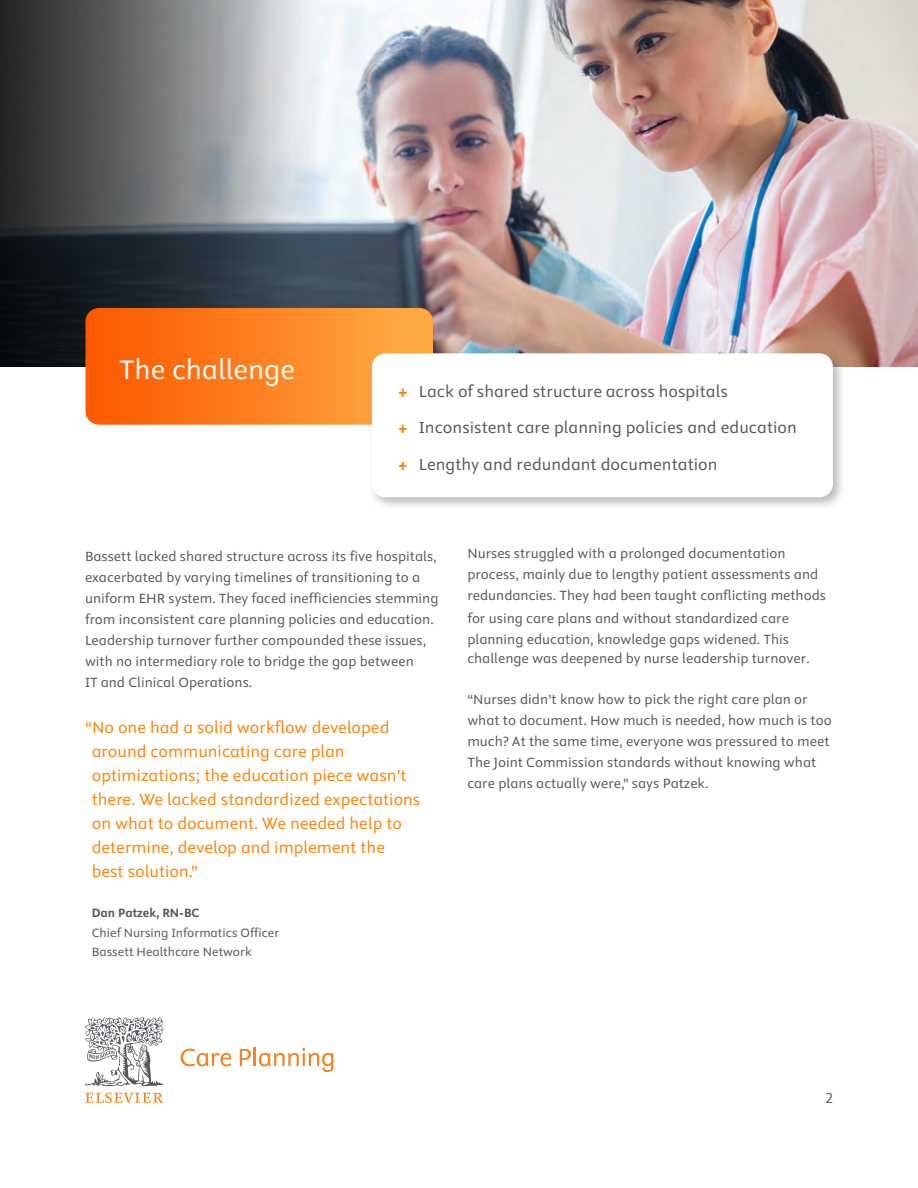
<style>
.page{position:relative;width:918px;height:1188px;background:#fff}
.page>*{position:absolute;margin:0;border:0;box-sizing:border-box;transform-origin:0 0}
.Header_1{font:30px "Elsevier Sans";color:#fff}
.In-line_quote{font:18px/24px "Elsevier Sans";color:#ff8200}
.t1{font:18px/35.4px "Elsevier Sans";color:#54565a}
.Body_copy{font:15px/21px "Elsevier Sans";color:#54565a}
.In-line_quote-2{font:15px/21px "Elsevier Sans";color:#54565a}
.t2{font:15px "Nexus Sans Offc Pro";color:#54565a}
.quote_attribution{font:13.5px/19.5px "Elsevier Sans";color:#54565a}
.s1{font-weight:700;color:#ff8200}
.s2{font-weight:700}
</style>
<div class="page">
<img style="left:809px;top:0;width:109px;height:366px">
<svg style="left:85px;top:1092px;width:78px;height:11px"></svg>
<svg style="left:85px;top:1017px;width:78px;height:69px"></svg>
<svg style="left:181px;top:1049px;width:50px;height:17px"></svg>
<svg style="left:240px;top:1048px;width:94px;height:24px"></svg>
<img style="left:0;top:0;width:809px;height:366px">
<svg style="left:86px;top:308px;width:347px;height:117px;background:#fd7d1e"></svg>
<div style="left:368px;top:350px;width:478px;height:160px;background:#231f20;opacity:.3"></div>
<div style="left:372px;top:353px;width:461px;height:144px;background:#fff;border-radius:14px"></div>
<p class="Header_1" style="left:119px;top:353px;width:177px">The challenge</p>
<p class="t1" style="left:399px;top:375px;width:400px"><span class="s1">+</span> Lack of shared structure across hospitals<br><span class="s1">+</span> Inconsistent care planning policies and education</p>
<p class="t1" style="left:399px;top:447px;width:321px"><span class="s1">+</span> Lengthy and redundant documentation</p>
<p class="In-line_quote-2" style="left:85px;top:546px;width:355px">Bassett lacked shared structure across its five hospitals, exacerbated by varying timelines of transitioning to a uniform EHR system. They faced inefficiencies stemming from inconsistent care planning policies and education.<br>Leadership turnover further compounded these issues, with no intermediary role to bridge the gap between<br>IT and Clinical Operations.</p>
<p class="In-line_quote" style="left:92px;top:716px;width:330px;text-indent:-7px">“No one had a solid workflow developed around communicating care plan optimizations; the education piece wasn’t there. We lacked standardized expectations on what to document. We needed help to determine, develop and implement the best solution.”</p>
<p class="quote_attribution" style="left:92px;top:904px;width:189px"><span class="s2">Dan Patzek, RN-BC<br></span>Chief Nursing Informatics Officer<br>Bassett Healthcare Network</p>
<p class="Body_copy" style="left:467px;top:543px;width:360px">Nurses struggled with a prolonged documentation process, mainly due to lengthy patient assessments and redundancies. They had been taught conflicting methods</p>
<p class="Body_copy" style="left:467px;top:608px;width:323px">for using care plans and without standardized care planning education, knowledge gaps widened. This</p>
<p class="Body_copy" style="left:467px;top:648px;width:344px">challenge was deepened by nurse leadership turnover.</p>
<p class="Body_copy" style="left:467px;top:689px;width:366px">“Nurses didn’t know how to pick the right care plan or what to document. How much is needed, how much is too much? At the same time, everyone was pressured to meet The Joint Commission standards without knowing what care plans actually were,” says Patzek.</p>
<p class="t2" style="left:825px;top:1087px;width:9px">2</p>
</div>
